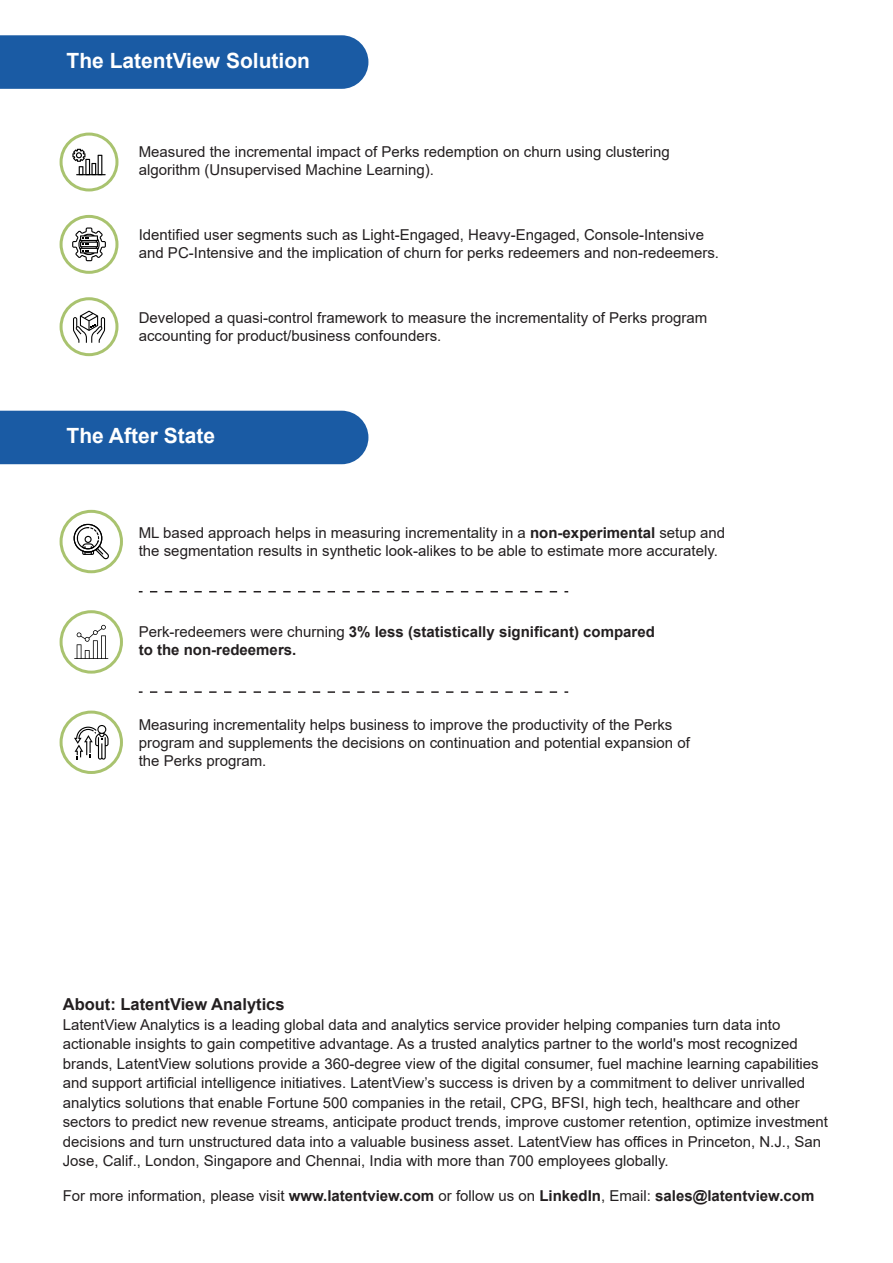
<style>
.page{position:relative;width:893px;height:1263px;background:#fff}
.page>*{position:absolute;margin:0;border:0;box-sizing:border-box;transform-origin:0 0}
.t1{font:700 21px "Arial";color:#fff}
.t2{font:700 16.5px "Arial";color:#231f20}
.t3{font:15px/19.5px "Arial";color:#231f20}
.t4{font:700 15px/18px "Arial";color:#231f20}
.s1{font-weight:700}
.s2{font-weight:400}
</style>
<div class="page">
<div style="left:0;top:35px;width:368px;height:54px;background:#1a5ba4"></div>
<div style="left:0;top:411px;width:368px;height:53px;background:#1a5ba4"></div>
<svg style="left:150px;top:591px;width:418px;height:1px"></svg>
<svg style="left:150px;top:691px;width:418px;height:2px"></svg>
<svg style="left:61px;top:511px;width:60px;height:61px"></svg>
<div style="left:60px;top:510px;width:63px;height:63px;border:3px solid #a9c36f;border-radius:50%"></div>
<svg style="left:72px;top:522px;width:37px;height:37px"></svg>
<svg style="left:61px;top:134px;width:56px;height:56px"></svg>
<div style="left:60px;top:133px;width:58px;height:58px;border:3px solid #a9c36f;border-radius:50%"></div>
<hr style="left:76px;top:174px;width:30px;height:1px;background:#000">
<svg style="left:72px;top:149px;width:30px;height:26px"></svg>
<svg style="left:61px;top:216px;width:56px;height:56px"></svg>
<div style="left:60px;top:215px;width:58px;height:59px;border:3px solid #a9c36f;border-radius:50%"></div>
<svg style="left:72px;top:227px;width:34px;height:34px"></svg>
<svg style="left:61px;top:299px;width:56px;height:56px"></svg>
<div style="left:60px;top:297px;width:58px;height:59px;border:3px solid #a9c36f;border-radius:50%"></div>
<svg style="left:73px;top:311px;width:32px;height:32px"></svg>
<div style="left:60px;top:610px;width:63px;height:64px;border:3px solid #a9c36f;border-radius:50%"></div>
<svg style="left:74px;top:625px;width:34px;height:34px"></svg>
<div style="left:60px;top:710px;width:63px;height:64px;border:3px solid #a9c36f;border-radius:50%"></div>
<svg style="left:74px;top:725px;width:35px;height:35px"></svg>
<h1 class="t1" style="left:67px;top:46px;width:245px">The LatentView Solution</h1>
<p class="t3" style="left:139px;top:143px;width:533px;line-height:18px">Measured the incremental impact of Perks redemption on churn using clustering algorithm (Unsupervised Machine Learning).</p>
<p class="t3" style="left:139px;top:225px;width:582px;line-height:18px">Identified user segments such as Light-Engaged, Heavy-Engaged, Console-Intensive and PC-Intensive and the implication of churn for perks redeemers and non-redeemers.</p>
<p class="t3" style="left:139px;top:308px;width:570px;line-height:18px">Developed a quasi-control framework to measure the incrementality of Perks program accounting for product/business confounders.</p>
<h1 class="t1" style="left:67px;top:420px;width:150px">The After State</h1>
<p class="t3" style="left:139px;top:524px;width:588px;line-height:18px">ML based approach helps in measuring incrementality in a <span class="s1">non-experimental</span> setup and the segmentation results in synthetic look-alikes to be able to estimate more accurately.</p>
<p class="t4" style="left:139px;top:623px;width:518px"><span class="s2">Perk-redeemers were churning</span> 3% less (statistically significant) compared to the non-redeemers.</p>
<p class="t3" style="left:139px;top:715px;width:553px;line-height:18px">Measuring incrementality helps business to improve the productivity of the Perks program and supplements the decisions on continuation and potential expansion of the Perks program.</p>
<p class="t2" style="left:63px;top:993px;width:223px">About: LatentView Analytics</p>
<p class="t3" style="left:63px;top:1015px;width:767px">LatentView Analytics is a leading global data and analytics service provider helping companies turn data into actionable insights to gain competitive advantage. As a trusted analytics partner to the world's most recognized brands, LatentView solutions provide a 360-degree view of the digital consumer, fuel machine learning capabilities and support artificial intelligence initiatives. LatentView’s success is driven by a commitment to deliver unrivalled analytics solutions that enable Fortune 500 companies in the retail, CPG, BFSI, high tech, healthcare and other sectors to predict new revenue streams, anticipate product trends, improve customer retention, optimize investment decisions and turn unstructured data into a valuable business asset. LatentView has offices in Princeton, N.J., San Jose, Calif., London, Singapore and Chennai, India with more than 700 employees globally.</p>
<p class="t3" style="left:63px;top:1186px;width:753px">For more information, please visit <span class="s1">www.latentview.com</span> or follow us on <span class="s1">LinkedIn</span>, Email: <span class="s1">sales@latentview.com</span></p>
</div>
